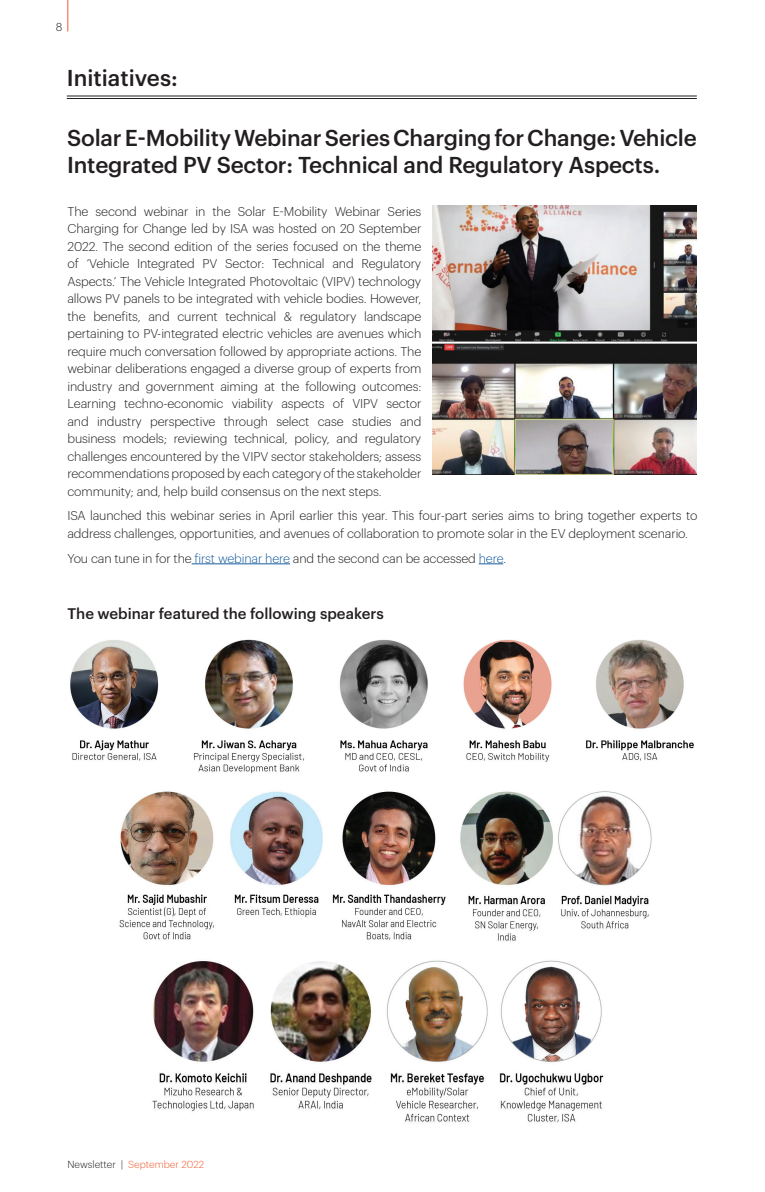
<style>
.page{position:relative;width:765px;height:1192px;background:#fff}
.page>*{position:absolute;margin:0;border:0;box-sizing:border-box;transform-origin:0 0}
.t1{font:500 22.5px/27px "Graphik";letter-spacing:-.01em;color:#231f20}
.t2{font:500 15px "Graphik";color:#231f20}
.t3{font:300 12.5px/17.5px "Graphik";letter-spacing:-.01em;color:#231f20;text-align:justify}
.t4{font:300 11.25px "Graphik";color:#231f20}
.t5{font:300 10px "Graphik";color:#f1592f}
.s1{color:#175d9e}
.s2{color:#231f20}
</style>
<div class="page">
<hr style="left:68px;top:0;width:1px;height:31px;background:#f1592f">
<hr style="left:192px;top:563px;width:98px;height:1px;background:#175d9e">
<svg style="left:479px;top:563px;width:24px;height:1px"></svg>
<hr style="left:67px;top:96px;width:630px;height:1px;background:#231f20">
<hr style="left:67px;top:98px;width:630px;height:1px;background:#231f20">
<img style="left:70px;top:639px;width:624px;height:135px">
<img style="left:119px;top:791px;width:533px;height:150px">
<img style="left:152px;top:960px;width:452px;height:163px">
<img style="left:432px;top:206px;width:265px;height:268px">
<hr style="left:764px;top:0;width:1px;height:1124px;background:#eceeef">
<p class="t4" style="left:56px;top:18px;width:8px">8</p>
<h1 class="t1" style="left:67px;top:62px;width:113px">Initiatives:</h1>
<h1 class="t1" style="left:67px;top:122px;width:631px">Solar E-Mobility Webinar Series Charging for Change: Vehicle<br>Integrated PV Sector: Technical and Regulatory Aspects.</h1>
<p class="t3" style="left:68px;top:201px;width:355px">The second webinar in the Solar E-Mobility Webinar Series Charging for Change led by ISA was hosted on 20 September 2022. The second edition of the series focused on the theme of ‘Vehicle Integrated PV Sector: Technical and Regulatory Aspects.’ The Vehicle Integrated Photovoltaic (VIPV) technology allows PV panels to be integrated with vehicle bodies. However, the benefits, and current technical &amp; regulatory landscape pertaining to PV-integrated electric vehicles are avenues which require much conversation followed by appropriate actions. The webinar deliberations engaged a diverse group of experts from industry and government aiming at the following outcomes:<br>Learning techno-economic viability aspects of VIPV sector and industry perspective through select case studies and business models; reviewing technical, policy, and regulatory challenges encountered by the VIPV sector stakeholders; assess recommendations proposed by each category of the stakeholder community; and, help build consensus on the next steps.</p>
<p class="t3" style="left:68px;top:506px;width:631px">ISA launched this webinar series in April earlier this year. This four-part series aims to bring together experts to address challenges, opportunities, and avenues of collaboration to promote solar in the EV deployment scenario.</p>
<p class="t3" style="left:68px;top:548px;width:440px">You can tune in for the <span class="s1">first webinar here</span> and the second can be accessed <span class="s1">here</span>.</p>
<p class="t2" style="left:68px;top:602px;width:318px">The webinar featured the following speakers</p>
<p class="t5" style="left:68px;top:1157px;width:138px"><span class="s2">Newsletter |</span> September 2022</p>
</div>
